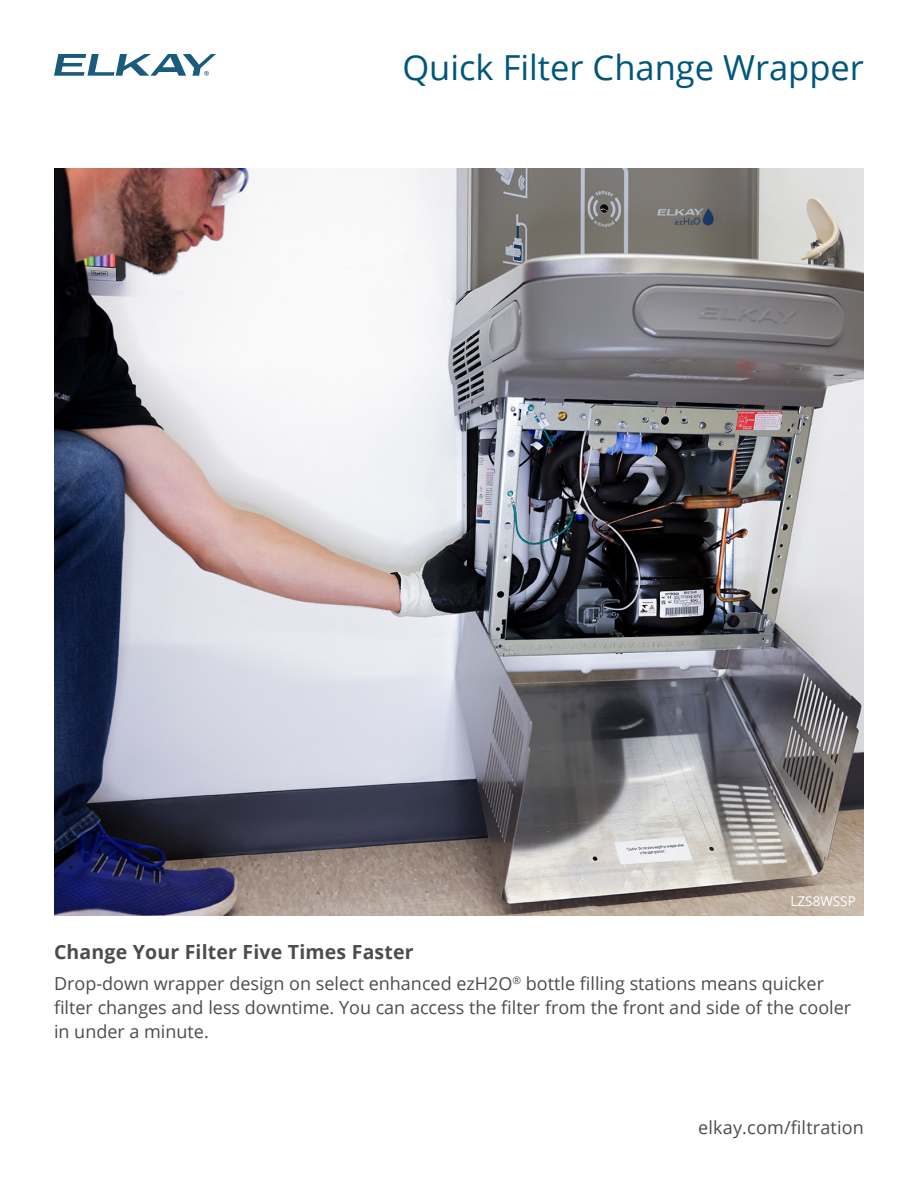
<style>
.page{position:relative;width:918px;height:1188px;background:#fff}
.page>*{position:absolute;margin:0;border:0;box-sizing:border-box;transform-origin:0 0}
.front_page_header{font:34.5px "Open Sans";color:#00567a}
.front_page_subhead{font:700 19.5px "Open Sans";letter-spacing:.01em;color:#4b4c4d}
.front_page_body_copy{font:18px/24px "Open Sans";color:#4b4c4d}
.front_page_URL{font:18px "Open Sans";letter-spacing:.01em;color:#4b4c4d}
.back_page_body_copy{font:13.5px "Open Sans";color:#fff}
</style>
<div class="page">
<svg style="left:54px;top:54px;width:162px;height:22px"></svg>
<img style="left:54px;top:169px;width:810px;height:747px">
<p class="front_page_header" style="left:402px;top:44px;width:463px">Quick Filter Change Wrapper</p>
<p class="back_page_body_copy" style="left:791px;top:892px;width:67px">LZS8WSSP</p>
<p class="front_page_subhead" style="left:54px;top:938px;width:361px">Change Your Filter Five Times Faster</p>
<p class="front_page_body_copy" style="left:54px;top:971px;width:799px">Drop-down wrapper design on select enhanced ezH2O<sup>®</sup> bottle filling stations means quicker filter changes and less downtime. You can access the filter from the front and side of the cooler in under a minute.</p>
<p class="front_page_URL" style="left:698px;top:1115px;width:167px">elkay.com/filtration</p>
</div>
